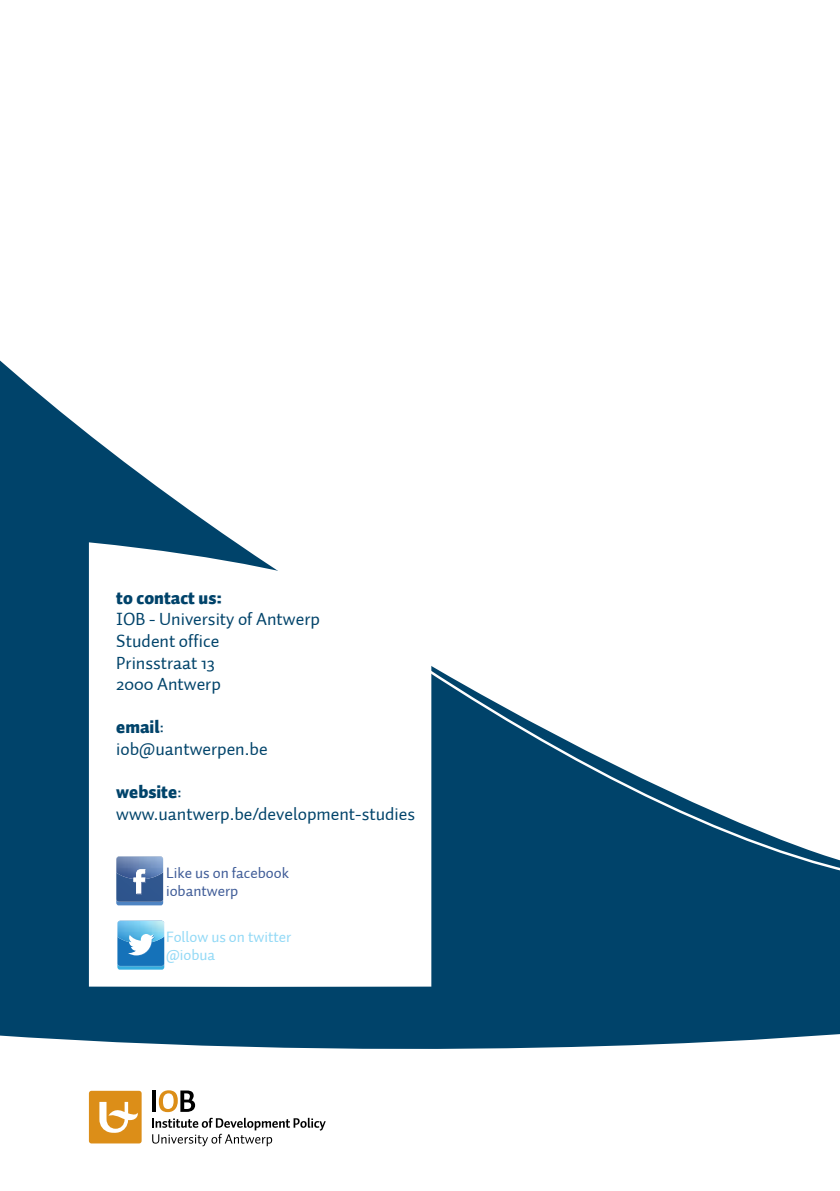
<style>
.page{position:relative;width:840px;height:1191px;background:#fff}
.page>*{position:absolute;margin:0;border:0;box-sizing:border-box;transform-origin:0 0}
.t1{font:18px/21.6px "Auto 1";color:#00436a}
.t2{font:900 18px "Auto 1";color:#00436a}
.t3{font:15.4px/18.4px "Auto 1";color:#3e5b97}
.t4{font:15.4px/18.4px "Auto 1";color:#92d9f6}
.s1{font-weight:900}
</style>
<div class="page">
<div style="left:0;top:877px;width:839px;height:172px;background:#00436a"></div>
<svg style="left:0;top:360px;width:839px;height:517px"></svg>
<svg style="left:89px;top:542px;width:342px;height:445px"></svg>
<div style="left:89px;top:1090px;width:52px;height:53px;background:#dc8e18;border-radius:3px"></div>
<svg style="left:99px;top:1101px;width:39px;height:32px"></svg>
<svg style="left:152px;top:1090px;width:173px;height:56px"></svg>
<div style="left:151px;top:856px;width:175px;height:49px;background:#fff;border-radius:15px"></div>
<div style="left:151px;top:920px;width:175px;height:49px;background:#fff;border-radius:15px"></div>
<svg style="left:116px;top:856px;width:47px;height:49px;background:#5b7bab"></svg>
<svg style="left:117px;top:920px;width:47px;height:49px;background:#60abd8"></svg>
<p class="t2" style="left:116px;top:585px;width:107px">to contact us:</p>
<p class="t1" style="left:116px;top:608px;width:205px">IO B - University of Antwerp<br>Student office<br>Prinsstraat 13<br>2000 Antwerp</p>
<p class="t1" style="left:116px;top:716px;width:153px"><span class="s1">email</span>: iob@uantwerpen.be</p>
<p class="t1" style="left:116px;top:781px;width:300px"><span class="s1">website</span>: www.uantwerp.be/development-studies</p>
<p class="t3" style="left:166px;top:863px;width:124px">Like us on facebook iobantwerp</p>
<p class="t4" style="left:166px;top:927px;width:127px">Follow us on twitter @iobua</p>
</div>
